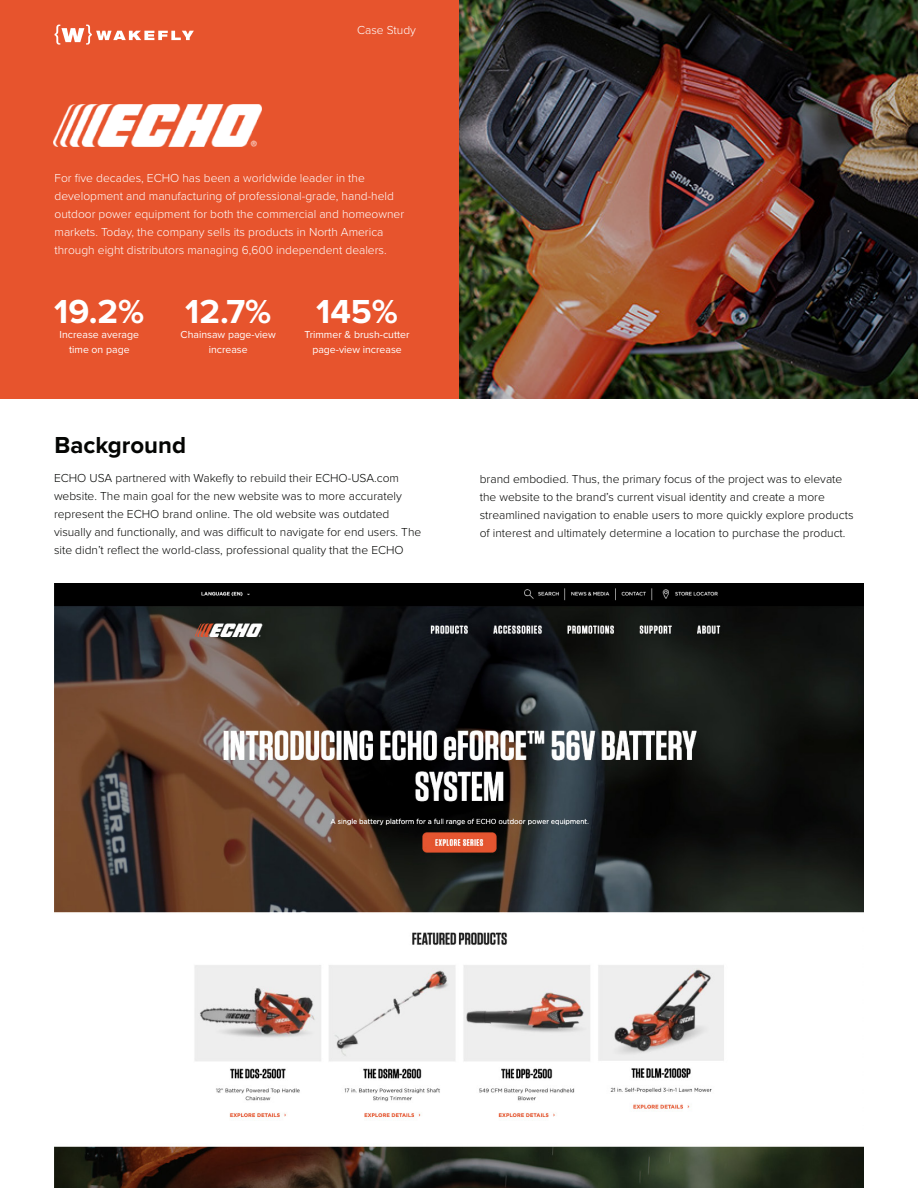
<style>
.page{position:relative;width:918px;height:1188px;background:#fff}
.page>*{position:absolute;margin:0;border:0;box-sizing:border-box;transform-origin:0 0}
.t1{font:700 34.5px "Proxima Nova";color:#fff}
.t2{font:700 24px "Proxima Nova";color:#040503}
.t3{font:300 12px/18px "Proxima Nova";color:#040503}
.t4{font:300 12px/18px "Proxima Nova";color:#fff}
.t5{font:10.5px/15px "Proxima Nova";color:#fff;text-align:center}
</style>
<div class="page">
<div style="left:0;top:0;width:459px;height:399px;background:#e7542d"></div>
<svg style="left:55px;top:25px;width:139px;height:20px"></svg>
<img style="left:53px;top:104px;width:209px;height:42px">
<img style="left:459px;top:0;width:459px;height:399px">
<img style="left:55px;top:583px;width:809px;height:605px">
<p class="t4" style="left:357px;top:21px;width:60px">Case Study</p>
<p class="t4" style="left:55px;top:168px;width:351px">For five decades, ECHO has been a worldwide leader in the development and manufacturing of professional-grade, hand-held outdoor power equipment for both the commercial and homeowner markets. Today, the company sells its products in North America through eight distributors managing 6,600 independent dealers.</p>
<p class="t1" style="left:54px;top:286px;width:92px">19.2%</p>
<p class="t5" style="left:60px;top:326px;width:81px">Increase average</p>
<p class="t5" style="left:69px;top:341px;width:62px">time on page</p>
<p class="t1" style="left:185px;top:286px;width:88px">12.7%</p>
<p class="t5" style="left:181px;top:326px;width:97px">Chainsaw page-view</p>
<p class="t5" style="left:209px;top:341px;width:41px">increase</p>
<p class="t1" style="left:316px;top:286px;width:83px">145%</p>
<p class="t5" style="left:305px;top:326px;width:107px">Trimmer &amp; brush-cutter page-view increase</p>
<p class="t2" style="left:55px;top:427px;width:133px">Background</p>
<p class="t3" style="left:54px;top:469px;width:369px">ECHO USA partnered with Wakefly to rebuild their ECHO-USA.com website. The main goal for the new website was to more accurately represent the ECHO brand online. The old website was outdated visually and functionally, and was difficult to navigate for end users. The site didn’t reflect the world-class, professional quality that the ECHO</p>
<p class="t3" style="left:480px;top:469px;width:375px">brand embodied. Thus, the primary focus of the project was to elevate the website to the brand’s current visual identity and create a more streamlined navigation to enable users to more quickly explore products of interest and ultimately determine a location to purchase the product.</p>
</div>
